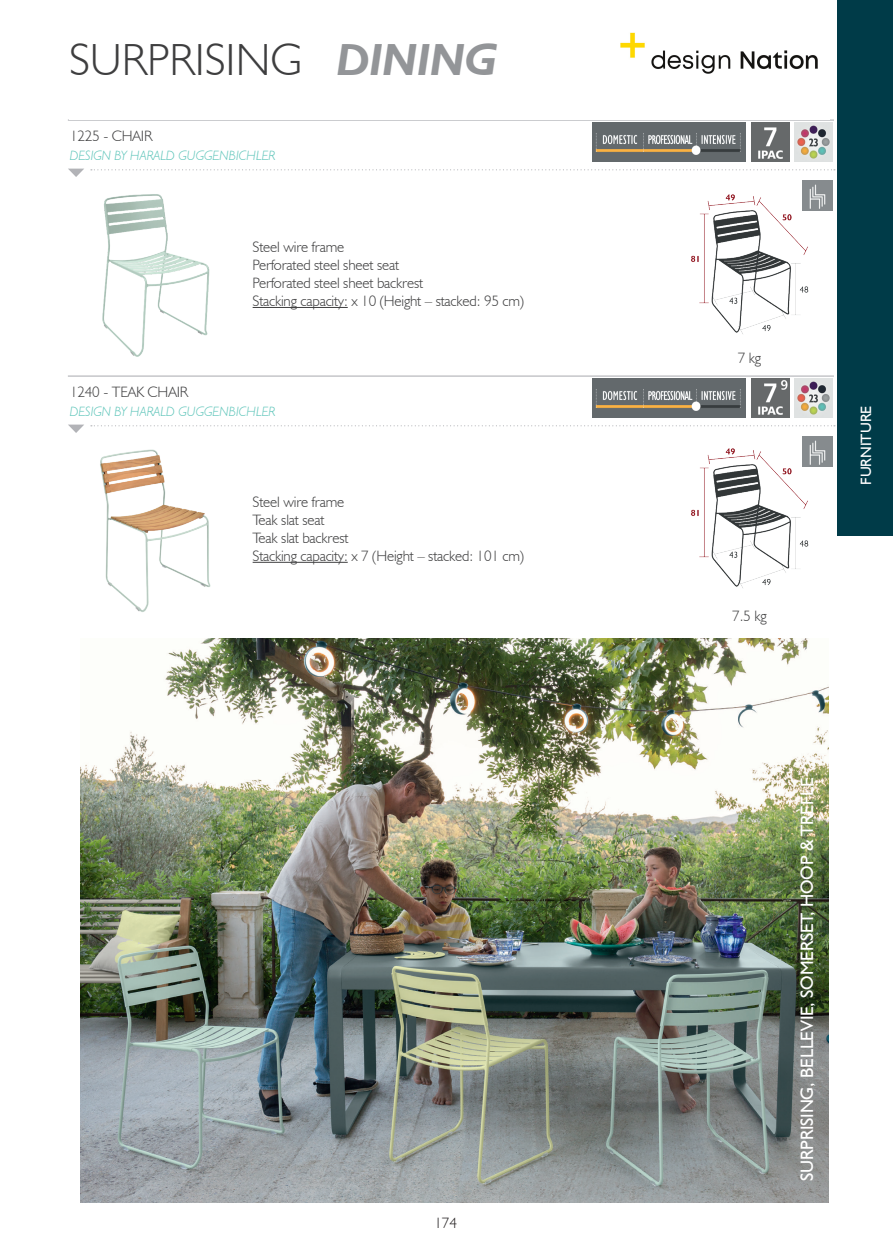
<style>
.page{position:relative;width:893px;height:1251px;background:#fff}
.page>*{position:absolute;margin:0;border:0;box-sizing:border-box;transform-origin:0 0}
.t1{font:300 45px "Humanist 521 BT";color:#3e3e3f}
.t2{font:18px "Humanist 521 BT";letter-spacing:-.01em;color:#fff}
.t3{font:300 15px/18px "Humanist 521 BT";letter-spacing:-.01em;color:#3e3e3f}
.t4{font:15px "Humanist 521 BT";color:#fff}
.t5{font:300 15px "Humanist 521 BT";color:#231f20}
.t6{font:italic 300 13.5px "Humanist 521 BT";color:#5fc5ba}
.s1{font-weight:700;font-style:italic;color:#939598}
</style>
<div class="page">
<div style="left:838px;top:0;width:55px;height:535px;background:#003b48"></div>
<svg style="left:91px;top:169px;width:744px;height:1px"></svg>
<hr style="left:68px;top:119px;width:766px;height:2px;background:#b2b3b7">
<img style="left:102px;top:194px;width:108px;height:163px">
<hr style="left:253px;top:307px;width:95px;height:1px;background:#3e3e3f">
<img style="left:592px;top:123px;width:153px;height:38px">
<img style="left:752px;top:123px;width:38px;height:38px">
<img style="left:794px;top:123px;width:38px;height:38px">
<img style="left:691px;top:180px;width:142px;height:154px">
<svg style="left:68px;top:168px;width:16px;height:9px"></svg>
<img style="left:80px;top:638px;width:748px;height:563px">
<svg style="left:91px;top:425px;width:744px;height:1px"></svg>
<hr style="left:68px;top:375px;width:766px;height:1px;background:#b2b3b7">
<img style="left:100px;top:449px;width:111px;height:163px">
<hr style="left:253px;top:562px;width:95px;height:1px;background:#3e3e3f">
<img style="left:592px;top:379px;width:153px;height:38px">
<img style="left:752px;top:379px;width:38px;height:38px">
<img style="left:794px;top:379px;width:38px;height:38px">
<img style="left:691px;top:436px;width:142px;height:152px">
<svg style="left:68px;top:424px;width:16px;height:9px"></svg>
<img style="left:621px;top:32px;width:196px;height:41px">
<h1 class="t1" style="left:69px;top:32px;width:430px">SURPRISING <span class="s1">DINING</span></h1>
<p class="t3" style="left:70px;top:127px;width:84px">1225 - CHAIR</p>
<p class="t6" style="left:70px;top:147px;width:207px">DESIGN BY HARALD GUGGENBICHLER</p>
<p class="t3" style="left:253px;top:237px;width:273px">Steel wire frame<br>Perforated steel sheet seat<br>Perforated steel sheet backrest<br>Stacking capacity: x 10 (Height – stacked: 95 cm)</p>
<p class="t3" style="left:70px;top:383px;width:120px">1240 - TEAK CHAIR</p>
<p class="t6" style="left:70px;top:403px;width:207px">DESIGN BY HARALD GUGGENBICHLER</p>
<p class="t3" style="left:253px;top:492px;width:273px">Steel wire frame<br>Teak slat seat<br>Teak slat backrest<br>Stacking capacity: x 7 (Height – stacked: 101 cm)</p>
<p class="t5" style="left:434px;top:1213px;width:24px">174</p>
<p class="t3" style="left:738px;top:348px;width:25px">7 kg</p>
<p class="t3" style="left:732px;top:606px;width:36px">7.5 kg</p>
<p class="t4" style="left:857px;top:485px;width:81px;rotate:-90deg">FURNITURE</p>
<p class="t2" style="left:796px;top:1180px;width:405px;rotate:-90deg">SURPRISING, BELLEVIE, SOMERSET, HOOP &amp; TRÈFLE</p>
</div>
